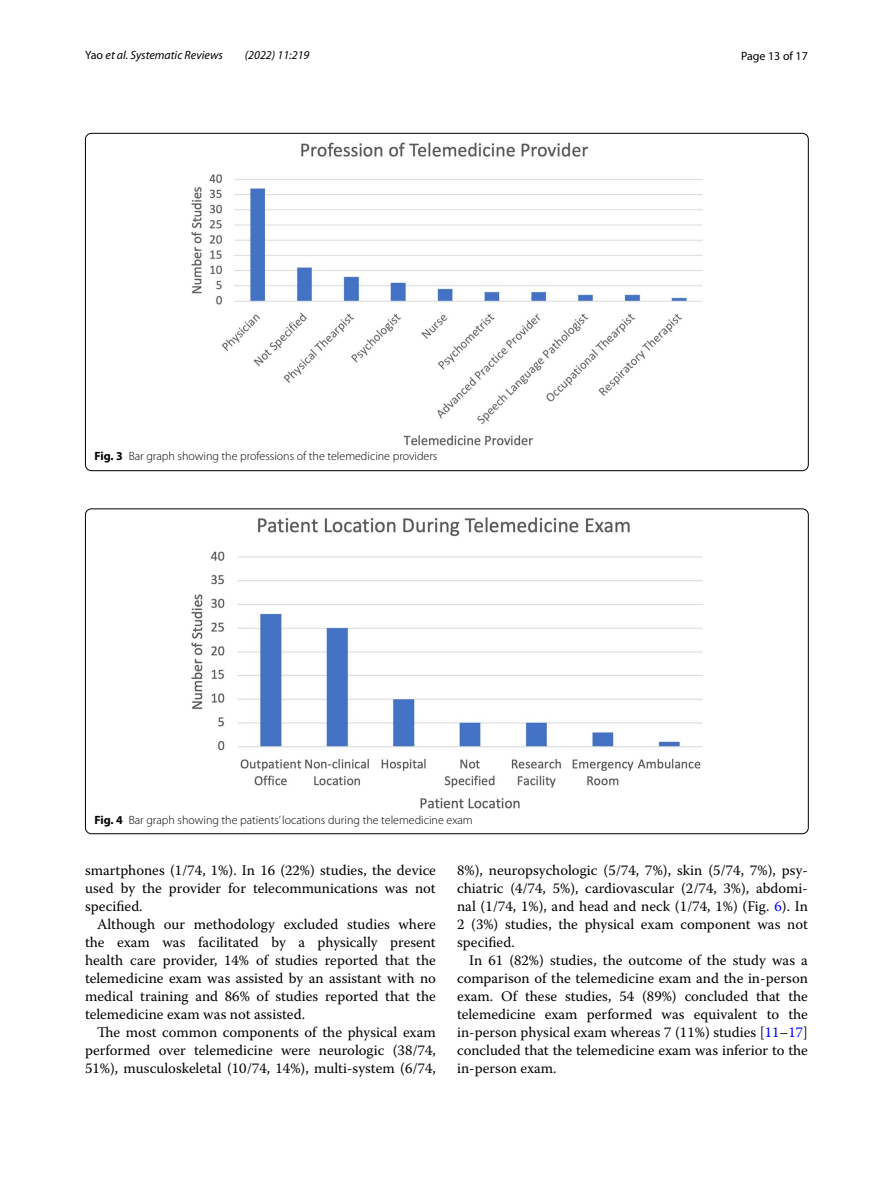
<style>
.page{position:relative;width:893px;height:1187px;background:#fff}
.page>*{position:absolute;margin:0;border:0;box-sizing:border-box;transform-origin:0 0}
.t1{font:14.7px/18px "Warnock Pro";color:#000;text-align:justify}
.t2{font:300 12px "Myriad Pro";color:#000}
.t3{font:italic 12px "Myriad Pro";color:#000}
.t4{font:12px "Myriad Pro";color:#000}
.s1{font-style:normal}
.s2{font-weight:700}
.s3{color:#00f}
</style>
<div class="page">
<img style="left:192px;top:142px;width:510px;height:303px">
<img style="left:192px;top:518px;width:510px;height:290px">
<p class="t3" style="left:85px;top:48px;width:139px"><span class="s1">Yao</span> et al. Systematic Reviews</p>
<p class="t3" style="left:245px;top:48px;width:66px">(2022) 11:219</p>
<p class="t4" style="left:741px;top:48px;width:68px">Page 13 of 17</p>
<p class="t2" style="left:94px;top:450px;width:344px"><span class="s2">Fig. 3</span> Bar graph showing the professions of the telemedicine providers</p>
<p class="t2" style="left:94px;top:813px;width:380px"><span class="s2">Fig. 4</span> Bar graph showing the patients’ locations during the telemedicine exam</p>
<p class="t1" style="left:85px;top:860px;width:352px">smartphones (1/74, 1%). In 16 (22%) studies, the device used by the provider for telecommunications was not specified.</p>
<p class="t1" style="left:85px;top:914px;width:352px;text-indent:12px">Although our methodology excluded studies where the exam was facilitated by a physically present health care provider, 14% of studies reported that the telemedicine exam was assisted by an assistant with no medical training and 86% of studies reported that the telemedicine exam was not assisted.</p>
<p class="t1" style="left:85px;top:1022px;width:352px;text-indent:12px">The most common components of the physical exam performed over telemedicine were neurologic (38/74, 51%), musculoskeletal (10/74, 14%), multi-system (6/74,</p>
<p class="t1" style="left:457px;top:860px;width:352px">8%), neuropsychologic (5/74, 7%), skin (5/74, 7%), psy&shy;chiatric (4/74, 5%), cardiovascular (2/74, 3%), abdomi&shy;nal (1/74, 1%), and head and neck (1/74, 1%) (Fig. <span class="s3">6</span>). In 2 (3%) studies, the physical exam component was not specified.</p>
<p class="t1" style="left:457px;top:950px;width:352px;text-indent:12px">In 61 (82%) studies, the outcome of the study was a comparison of the telemedicine exam and the in-person exam. Of these studies, 54 (89%) concluded that the telemedicine exam performed was equivalent to the in-person physical exam whereas 7 (11%) studies [<span class="s3">11</span>–<span class="s3">17</span>] concluded that the telemedicine exam was inferior to the in-person exam.</p>
</div>
